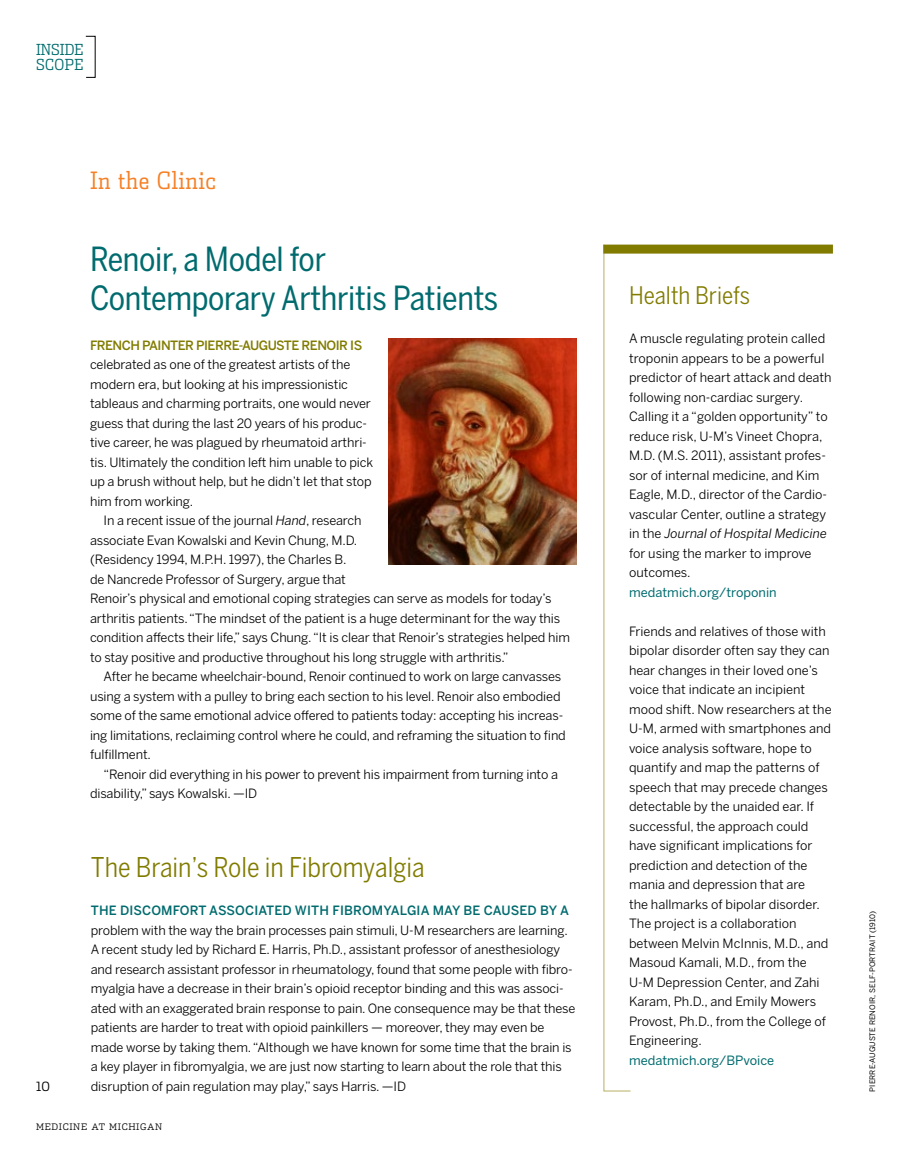
<style>
.page{position:relative;width:905px;height:1175px;background:#fff}
.page>*{position:absolute;margin:0;border:0;box-sizing:border-box;transform-origin:0 0}
.t1{font:33px/39px "Benton Sans Cond Regluar";letter-spacing:-.01em;color:#006b6e}
.t2{font:27px "Benton Sans Cond";color:#817c00}
.t3{font:24px "Benton Sans Cond";color:#817c00}
.t4{font:300 24px "Dispatch Cond";letter-spacing:.02em;color:#f58025}
.t5{font:300 15.3px/14.2px "Dispatch Cond";letter-spacing:.01em;color:#006b6e}
.t6{font:12.75px/19.5px "Benton Sans";letter-spacing:-.01em;color:#000}
.t7{font:500 12.75px "Benton Sans";letter-spacing:.01em;color:#006b6e}
.t8{font:12.75px "Benton Sans Regluar";color:#006b6e}
.t9{font:500 12.75px "Benton Sans";letter-spacing:-.04em;color:#817c00}
.t10{font:300 12.75px "Dispatch";color:#000}
.t11{font:300 9px "Dispatch";letter-spacing:.07em;color:#000}
.t12{font:7.5px "Benton Sans Regluar";letter-spacing:.01em;color:#000}
.s1{font-style:italic}
</style>
<div class="page">
<svg style="left:603px;top:254px;width:28px;height:838px"></svg>
<div style="left:603px;top:244px;width:229px;height:10px;background:#817c00"></div>
<img style="left:389px;top:338px;width:187px;height:226px">
<p class="t5" style="left:36px;top:43px;width:49px">INSIDE<br>SCOPE</p>
<h3 class="t4" style="left:90px;top:166px;width:128px">IN THE CLINIC</h3>
<p class="t10" style="left:36px;top:1078px;width:15px">10</p>
<h1 class="t1" style="left:90px;top:240px;width:409px">Renoir, a Model for<br>Contemporary Arthritis Patients</h1>
<p class="t9" style="left:90px;top:337px;width:274px">FRENCH PAINTER PIERRE-AUGUSTE RENOIR IS</p>
<p class="t6" style="left:90px;top:355px;width:285px">celebrated as one of the greatest artists of the modern era, but looking at his impressionistic tableaus and charming portraits, one would never guess that during the last 20 years of his produc&shy;tive career, he was plagued by rheumatoid arthri&shy;tis. Ultimately the condition left him unable to pick up a brush without help, but he didn’t let that stop him from working.</p>
<p class="t6" style="left:90px;top:511px;width:481px;text-indent:14px">In a recent issue of the journal <span class="s1">Hand</span>, research<br>associate Evan Kowalski and Kevin Chung, M.D.<br>(Residency 1994, M.P.H. 1997), the Charles B.<br>de Nancrede Professor of Surgery, argue that<br>Renoir’s physical and emotional coping strategies can serve as models for today’s arthritis patients. “The mindset of the patient is a huge determinant for the way this condition affects their life,” says Chung. “It is clear that Renoir’s strategies helped him to stay positive and productive throughout his long struggle with arthritis.”</p>
<p class="t6" style="left:90px;top:667px;width:477px;text-indent:14px">After he became wheelchair-bound, Renoir continued to work on large canvasses using a system with a pulley to bring each section to his level. Renoir also embodied some of the same emotional advice offered to patients today: accepting his increas&shy;ing limitations, reclaiming control where he could, and reframing the situation to find fulfillment.</p>
<p class="t6" style="left:90px;top:764px;width:469px;text-indent:14px">“Renoir did everything in his power to prevent his impairment from turning into a disability,” says Kowalski. —ID</p>
<h2 class="t2" style="left:91px;top:851px;width:335px">The Brain’s Role in Fibromyalgia</h2>
<p class="t7" style="left:91px;top:903px;width:480px">THE DISCOM FORT ASSOCIATED WITH FIBROMYALG IA MAY BE CAUSED BY A</p>
<p class="t6" style="left:91px;top:920px;width:486px">problem with the way the brain processes pain stimuli, U-M researchers are learning.<br>A recent study led by Richard E. Harris, Ph.D., assistant professor of anesthesiology and research assistant professor in rheumatology, found that some people with fibro&shy;myalgia have a decrease in their brain’s opioid receptor binding and this was associ&shy;ated with an exaggerated brain response to pain. One consequence may be that these patients are harder to treat with opioid painkillers — moreover, they may even be made worse by taking them. “Although we have known for some time that the brain is a key player in fibromyalgia, we are just now starting to learn about the role that this disruption of pain regulation may play,” says Harris. —ID</p>
<p class="t11" style="left:36px;top:1121px;width:128px">MEDICINE AT MICHIGAN</p>
<h3 class="t3" style="left:629px;top:281px;width:122px">Health Briefs</h3>
<p class="t6" style="left:629px;top:329px;width:204px">A muscle regulating protein called troponin appears to be a powerful predictor of heart attack and death following non-cardiac surgery.<br>Calling it a “golden opportunity” to reduce risk, U-M’s Vineet Chopra,<br>M.D. (M.S. 2011), assistant profes&shy;sor of internal medicine, and Kim<br>Eagle, M.D., director of the Cardio&shy;vascular Center, outline a strategy in the <span class="s1">Journal of Hospital Medicine </span>for using the marker to improve outcomes.</p>
<p class="t8" style="left:629px;top:584px;width:149px">medatmich.org/troponin</p>
<p class="t6" style="left:629px;top:621px;width:204px">Friends and relatives of those with bipolar disorder often say they can hear changes in their loved one’s voice that indicate an incipient mood shift. Now researchers at the<br>U-M, armed with smartphones and voice analysis software, hope to quantify and map the patterns of speech that may precede changes detectable by the unaided ear. If successful, the approach could have significant implications for prediction and detection of the mania and depression that are<br>the hallmarks of bipolar disorder.<br>The project is a collaboration between Melvin McInnis, M.D., and<br>Masoud Kamali, M.D., from the<br>U-M Depression Center, and Zahi<br>Karam, Ph.D., and Emily Mowers<br>Provost, Ph.D., from the College of<br>Engineering.</p>
<p class="t8" style="left:629px;top:1052px;width:146px">medatmich.org/BPvoice</p>
<p class="t12" style="left:868px;top:1091px;width:182px;rotate:-90deg">Pierre-Auguste Renoir, Self-Portrait (1910)</p>
</div>
